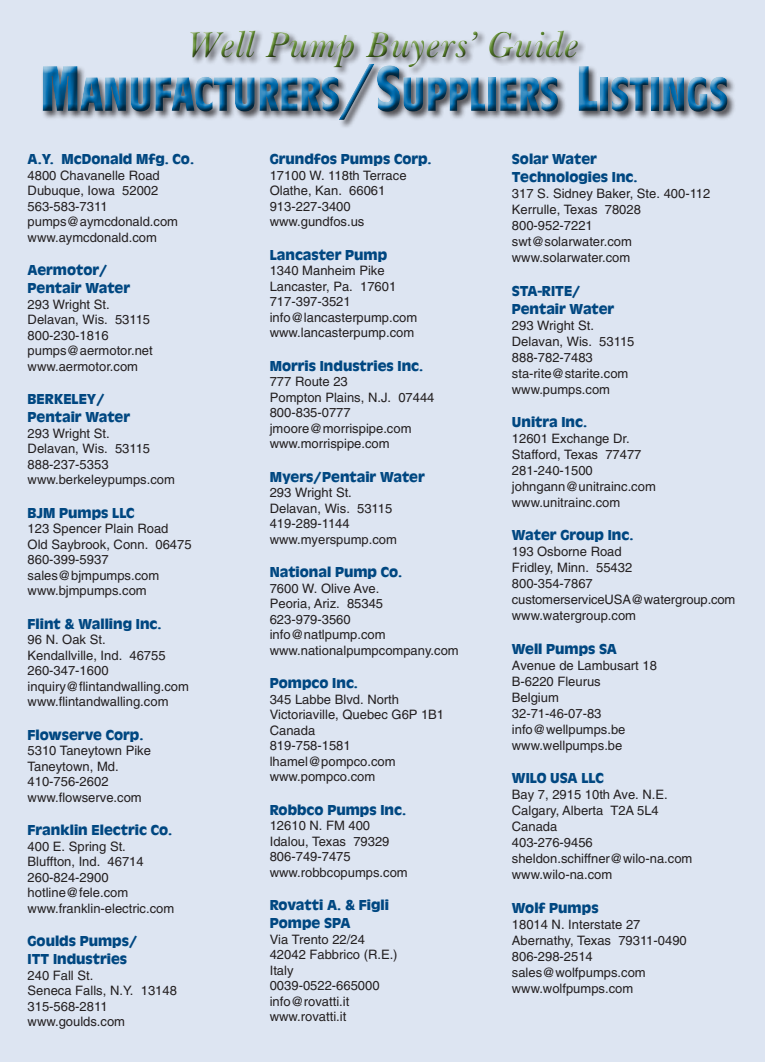
<style>
.page{position:relative;width:765px;height:1062px;background:#fff}
.page>*{position:absolute;margin:0;border:0;box-sizing:border-box;transform-origin:0 0}
.t1{font:700 condensed 50.2px "Antique Oli T";color:#006db0}
.t2{font:italic 600 37px "New Baskerville IT Cby BT";color:#5e8930}
.t3{font:700 15px/18px "Antique Oli T";color:#004781}
.t4{font:13px/15.5px "Helvetica";color:#231f20}
.s1{font-size:67px}
</style>
<div class="page">
<div style="left:0;top:0;width:764px;height:1062px;background:#dde5f2"></div>
<div style="left:41px;top:29px;width:724px;height:115px;background:#dde5f2"></div>
<div style="left:28px;top:22px;width:737px;height:100px;background:#231f20;opacity:.75"></div>
<h2 class="t2" style="left:188px;top:22px;width:393px">Well Pump Buyers’ Guide</h2>
<h1 class="t1" style="left:39px;top:68px;width:690px"><span class="s1">M</span>ANUFACTURERS<span class="s1">/S</span>UPPLIERS <span class="s1">L</span>ISTINGS</h1>
<p class="t3" style="left:28px;top:150px;width:168px">A.Y. McDonald Mfg. Co.</p>
<p class="t4" style="left:28px;top:168px;width:152px">4800 Chavanelle Road<br>Dubuque, Iowa 52002<br>563-583-7311 pumps@aymcdonald.com www.aymcdonald.com</p>
<p class="t3" style="left:28px;top:261px;width:104px">Aermotor/<br>Pentair Water</p>
<p class="t4" style="left:28px;top:297px;width:127px">293 Wright St.<br>Delavan, Wis. 53115<br>800-230-1816 pumps@aermotor.net www.aermotor.com</p>
<p class="t3" style="left:28px;top:390px;width:104px">BERKELEY/<br>Pentair Water</p>
<p class="t4" style="left:28px;top:426px;width:149px">293 Wright St.<br>Delavan, Wis. 53115<br>888-237-5353 www.berkeleypumps.com</p>
<p class="t3" style="left:28px;top:504px;width:109px">BJM Pumps LLC</p>
<p class="t4" style="left:28px;top:521px;width:166px">123 Spencer Plain Road<br>Old Saybrook, Conn. 06475<br>860-399-5937 sales@bjmpumps.com www.bjmpumps.com</p>
<p class="t3" style="left:28px;top:615px;width:136px">Flint &amp; Walling Inc.</p>
<p class="t4" style="left:28px;top:632px;width:163px">96 N. Oak St.<br>Kendallville, Ind. 46755<br>260-347-1600 inquiry@flintandwalling.com www.flintandwalling.com</p>
<p class="t3" style="left:28px;top:726px;width:117px">Flowserve Corp.</p>
<p class="t4" style="left:28px;top:743px;width:125px">5310 Taneytown Pike<br>Taneytown, Md.<br>410-756-2602 www.flowserve.com</p>
<p class="t3" style="left:28px;top:821px;width:146px">Franklin Electric Co.</p>
<p class="t4" style="left:28px;top:839px;width:148px">400 E. Spring St.<br>Bluffton, Ind. 46714<br>260-824-2900 hotline@fele.com www.franklin-electric.com</p>
<p class="t3" style="left:28px;top:932px;width:112px">Goulds Pumps/<br>ITT Industries</p>
<p class="t4" style="left:28px;top:968px;width:151px">240 Fall St.<br>Seneca Falls, N.Y. 13148<br>315-568-2811 www.goulds.com</p>
<p class="t3" style="left:270px;top:150px;width:163px">Grundfos Pumps Corp.</p>
<p class="t4" style="left:270px;top:168px;width:138px">17100 W. 118th Terrace<br>Olathe, Kan. 66061<br>913-227-3400 www.gundfos.us</p>
<p class="t3" style="left:270px;top:246px;width:119px">Lancaster Pump</p>
<p class="t4" style="left:270px;top:263px;width:149px">1340 Manheim Pike<br>Lancaster, Pa. 17601<br>717-397-3521 info@lancasterpump.com www.lancasterpump.com</p>
<p class="t3" style="left:270px;top:357px;width:155px">Morris Industries Inc.</p>
<p class="t4" style="left:270px;top:374px;width:166px">777 Route 23<br>Pompton Plains, N.J. 07444<br>800-835-0777 jmoore@morrispipe.com www.morrispipe.com</p>
<p class="t3" style="left:270px;top:468px;width:156px">Myers/Pentair Water</p>
<p class="t4" style="left:270px;top:485px;width:129px">293 Wright St.<br>Delavan, Wis. 53115<br>419-289-1144 www.myerspump.com</p>
<p class="t3" style="left:270px;top:563px;width:134px">National Pump Co.</p>
<p class="t4" style="left:270px;top:581px;width:191px">7600 W. Olive Ave.<br>Peoria, Ariz. 85345<br>623-979-3560 info@natlpump.com www.nationalpumpcompany.com</p>
<p class="t3" style="left:270px;top:674px;width:90px">Pompco Inc.</p>
<p class="t4" style="left:270px;top:692px;width:176px">345 Labbe Blvd. North<br>Victoriaville, Quebec G6P 1B1<br>Canada<br>819-758-1581 lhamel@pompco.com www.pompco.com</p>
<p class="t3" style="left:270px;top:801px;width:138px">Robbco Pumps Inc.</p>
<p class="t4" style="left:270px;top:818px;width:139px">12610 N. FM 400<br>Idalou, Texas 79329<br>806-749-7475 www.robbcopumps.com</p>
<p class="t3" style="left:270px;top:896px;width:121px">Rovatti A. &amp; Figli<br>Pompe SPA</p>
<p class="t4" style="left:270px;top:932px;width:129px">Via Trento 22/24<br>42042 Fabbrico (R.E.)<br>Italy<br>0039-0522-665000 info@rovatti.it www.rovatti.it</p>
<p class="t3" style="left:512px;top:150px;width:127px">Solar Water<br>Technologies Inc.</p>
<p class="t4" style="left:512px;top:186px;width:200px;line-height:16px">317 S. Sidney Baker, Ste. 400-112<br>Kerrulle, Texas 78028<br>800-952-7221 swt@solarwater.com www.solarwater.com</p>
<p class="t3" style="left:512px;top:282px;width:104px">STA-RITE/<br>Pentair Water</p>
<p class="t4" style="left:512px;top:317px;width:124px;line-height:16px">293 Wright St.<br>Delavan, Wis. 53115<br>888-782-7483 sta-rite@starite.com www.pumps.com</p>
<p class="t3" style="left:512px;top:413px;width:77px">Unitra Inc.</p>
<p class="t4" style="left:512px;top:431px;width:145px;line-height:15.9px">12601 Exchange Dr.<br>Stafford, Texas 77477<br>281-240-1500 johngann@unitrainc.com www.unitrainc.com</p>
<p class="t3" style="left:512px;top:526px;width:123px">Water Group Inc.</p>
<p class="t4" style="left:512px;top:544px;width:225px;line-height:16px">193 Osborne Road<br>Fridley, Minn. 55432<br>800-354-7867 customerserviceUSA@watergroup.com www.watergroup.com</p>
<p class="t3" style="left:512px;top:640px;width:107px">Well Pumps SA</p>
<p class="t4" style="left:512px;top:657px;width:147px;line-height:16px">Avenue de Lambusart 18<br>B-6220 Fleurus<br>Belgium<br>32-71-46-07-83 info@wellpumps.be www.wellpumps.be</p>
<p class="t3" style="left:512px;top:769px;width:93px">WILO USA LLC</p>
<p class="t4" style="left:512px;top:787px;width:182px;line-height:16px">Bay 7, 2915 10th Ave. N.E.<br>Calgary, Alberta T2A 5L4<br>Canada<br>403-276-9456 sheldon.schiffner@wilo-na.com www.wilo-na.com</p>
<p class="t3" style="left:512px;top:899px;width:88px">Wolf Pumps</p>
<p class="t4" style="left:512px;top:916px;width:176px;line-height:16px">18014 N. Interstate 27<br>Abernathy, Texas 79311-0490<br>806-298-2514 sales@wolfpumps.com www.wolfpumps.com</p>
</div>
